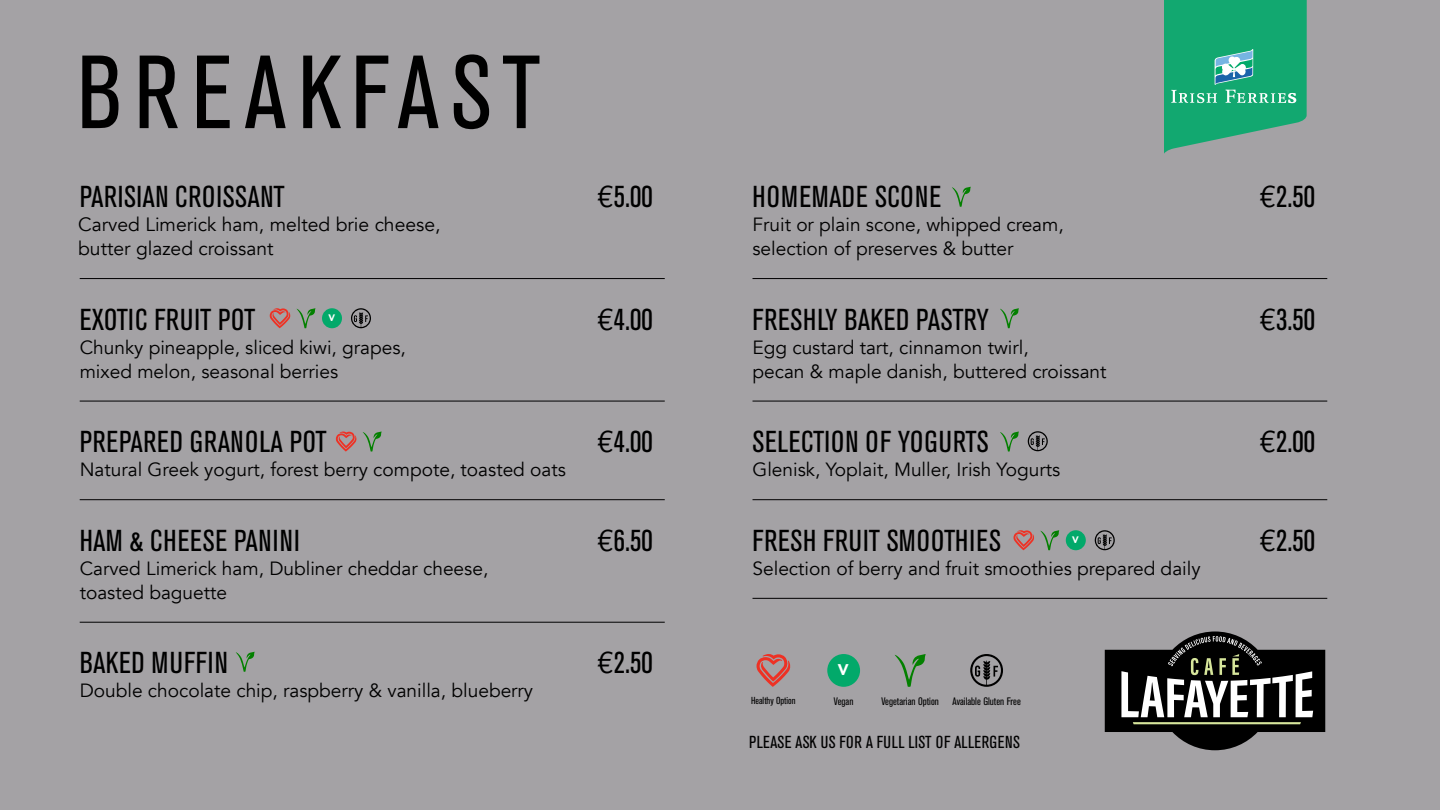
<style>
.page{position:relative;width:1440px;height:810px;background:#a4a2a5}
.page>*{position:absolute;margin:0;border:0;box-sizing:border-box;transform-origin:0 0}
.t1{font:102.75px "Akzidenz Grot Con BQ";letter-spacing:.12em;color:#000}
.t2{font:30px "Akzidenz Grot Con BQ";letter-spacing:.02em;color:#000}
.t3{font:30px "Akzidenz Grot Con BQ";letter-spacing:.04em;color:#000}
.t4{font:19.27px/23.9px "Avenir";color:#000}
.t5{font:19.12px/23.9px "Avenir";color:#000}
.t6{font:17.25px "Akzidenz Grot Con BQ";letter-spacing:.02em;color:#000}
.t7{font:900 15.45px "Avenir";color:#fff}
.t8{font:10.8px "Akzidenz Grot Con BQ";color:#000}
.t9{font:10.12px "Akzidenz Grot Con BQ";color:#000}
.t10{font:900 9.45px "Avenir";color:#fff}
.s1{font-family:"Avenir"}
</style>
<div class="page">
<hr style="left:80px;top:278px;width:585px;height:1px;background:#000">
<hr style="left:80px;top:401px;width:585px;height:1px;background:#000">
<hr style="left:80px;top:499px;width:585px;height:1px;background:#000">
<hr style="left:80px;top:622px;width:585px;height:1px;background:#000">
<hr style="left:753px;top:278px;width:574px;height:1px;background:#000">
<hr style="left:753px;top:401px;width:574px;height:1px;background:#000">
<hr style="left:753px;top:499px;width:574px;height:1px;background:#000">
<hr style="left:753px;top:598px;width:574px;height:1px;background:#000">
<svg style="left:1164px;top:0;width:143px;height:154px;background:#2da97d"></svg>
<svg style="left:1028px;top:431px;width:20px;height:20px"></svg>
<svg style="left:351px;top:308px;width:20px;height:20px"></svg>
<svg style="left:1095px;top:530px;width:20px;height:20px"></svg>
<svg style="left:270px;top:308px;width:21px;height:20px"></svg>
<svg style="left:1014px;top:530px;width:20px;height:20px"></svg>
<svg style="left:336px;top:432px;width:21px;height:20px"></svg>
<svg style="left:297px;top:308px;width:19px;height:20px"></svg>
<svg style="left:1040px;top:530px;width:19px;height:20px"></svg>
<svg style="left:363px;top:431px;width:19px;height:21px"></svg>
<svg style="left:236px;top:652px;width:19px;height:20px"></svg>
<svg style="left:952px;top:187px;width:19px;height:20px"></svg>
<svg style="left:1000px;top:308px;width:19px;height:20px"></svg>
<svg style="left:1000px;top:431px;width:19px;height:21px"></svg>
<div style="left:322px;top:308px;width:20px;height:20px;background:#02a96a;border-radius:50%"></div>
<div style="left:1066px;top:530px;width:20px;height:20px;background:#02a96a;border-radius:50%"></div>
<svg style="left:970px;top:654px;width:33px;height:33px"></svg>
<svg style="left:757px;top:654px;width:34px;height:33px"></svg>
<svg style="left:895px;top:654px;width:31px;height:33px"></svg>
<div style="left:827px;top:654px;width:33px;height:33px;background:#02a96a;border-radius:50%"></div>
<svg style="left:1105px;top:631px;width:220px;height:119px"></svg>
<h1 class="t1" style="left:77px;top:35px;width:465px">BREAKFAST</h1>
<h2 class="t2" style="left:80px;top:180px;width:206px">PARISIAN CROISSANT</h2>
<h2 class="t2" style="left:597px;top:180px;width:57px"><span class="s1">€</span>5.00</h2>
<p class="t4" style="left:78px;top:213px;width:364px">Carved Limerick ham, melted brie cheese, butter glazed croissant</p>
<h2 class="t2" style="left:80px;top:303px;width:177px">EXOTIC FRUIT POT</h2>
<h2 class="t2" style="left:597px;top:303px;width:57px"><span class="s1">€</span>4.00</h2>
<p class="t5" style="left:80px;top:335px;width:328px">Chunky pineapple, sliced kiwi, grapes, mixed melon, seasonal berries</p>
<p class="t10" style="left:328px;top:310px;width:8px">V</p>
<h2 class="t2" style="left:80px;top:425px;width:249px">PREPARED GRANOLA POT</h2>
<h2 class="t2" style="left:597px;top:425px;width:57px"><span class="s1">€</span>4.00</h2>
<p class="t5" style="left:80px;top:458px;width:488px">Natural Greek yogurt, forest berry compote, toasted oats</p>
<h2 class="t2" style="left:80px;top:524px;width:221px">HAM &amp; CHEESE PANINI</h2>
<h2 class="t2" style="left:597px;top:524px;width:57px"><span class="s1">€</span>6.50</h2>
<p class="t5" style="left:80px;top:557px;width:410px">Carved Limerick ham, Dubliner cheddar cheese, toasted baguette</p>
<h2 class="t2" style="left:80px;top:646px;width:150px">BAKED MUFFIN</h2>
<h2 class="t2" style="left:597px;top:646px;width:57px"><span class="s1">€</span>2.50</h2>
<p class="t5" style="left:80px;top:679px;width:455px">Double chocolate chip, raspberry &amp; vanilla, blueberry</p>
<h2 class="t3" style="left:753px;top:180px;width:190px">HOMEMADE SCONE</h2>
<h2 class="t2" style="left:1260px;top:180px;width:57px"><span class="s1">€</span>2.50</h2>
<p class="t5" style="left:753px;top:213px;width:313px">Fruit or plain scone, whipped cream, selection of preserves &amp; butter</p>
<h2 class="t2" style="left:753px;top:303px;width:238px">FRESHLY BAKED PASTRY</h2>
<h2 class="t2" style="left:1260px;top:303px;width:57px"><span class="s1">€</span>3.50</h2>
<p class="t5" style="left:753px;top:335px;width:356px">Egg custard tart, cinnamon twirl,<br>pecan &amp; maple danish, buttered croissant</p>
<h2 class="t2" style="left:753px;top:425px;width:238px">SELECTION OF YOGURTS</h2>
<h2 class="t2" style="left:1260px;top:425px;width:57px"><span class="s1">€</span>2.00</h2>
<p class="t5" style="left:753px;top:458px;width:309px">Glenisk, Yoplait, Muller, Irish Yogurts</p>
<h2 class="t2" style="left:753px;top:524px;width:250px">FRESH FRUIT SMOOTHIES</h2>
<h2 class="t2" style="left:1260px;top:524px;width:57px"><span class="s1">€</span>2.50</h2>
<p class="t5" style="left:753px;top:557px;width:450px">Selection of berry and fruit smoothies prepared daily</p>
<p class="t10" style="left:1072px;top:532px;width:8px">V</p>
<p class="t7" style="left:838px;top:657px;width:12px">V</p>
<p class="t9" style="left:751px;top:695px;width:46px">Healthy Option</p>
<p class="t8" style="left:834px;top:695px;width:21px">Vegan</p>
<p class="t8" style="left:881px;top:695px;width:59px">Vegetarian Option</p>
<p class="t8" style="left:952px;top:695px;width:70px">Available Gluten Free</p>
<p class="t6" style="left:749px;top:732px;width:272px">PLEASE ASK US FOR A FULL LIST OF ALLERGENS</p>
</div>
